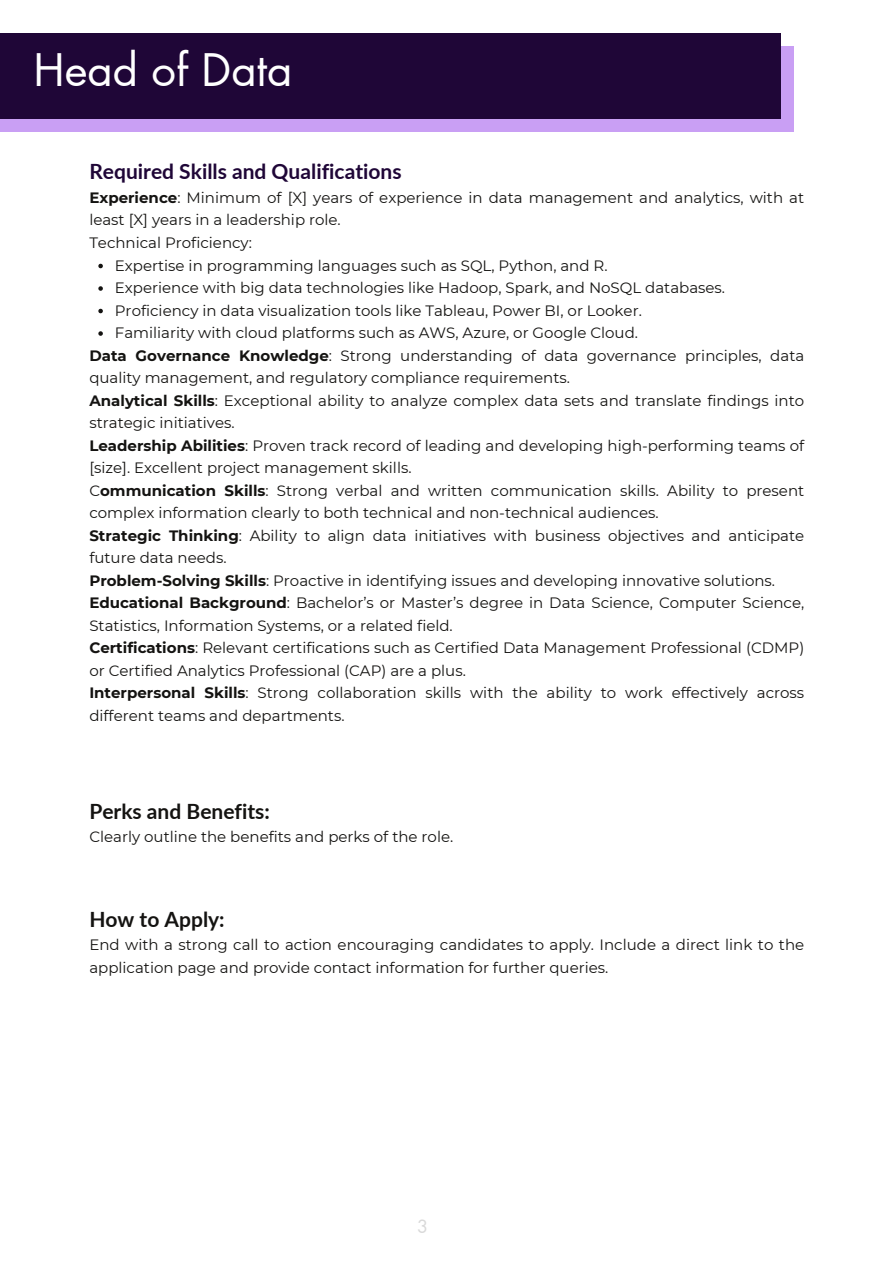
<style>
.page{position:relative;width:894px;height:1264px;background:#fff}
.page>*{position:absolute;margin:0;border:0;box-sizing:border-box;transform-origin:0 0}
.t1{font:43.8px "Futura LT Pro";color:#fff}
.t2{font:700 21px "Lato";color:#1f0637}
.t3{font:700 21px "Lato";color:#141311}
.t4{font:18px "Futura LT Pro";color:#d9d9d9}
.t5{font:15px/22.5px "Montserrat";color:#141311}
.s1{font-weight:700}
</style>
<div class="page">
<div style="left:0;top:46px;width:793px;height:86px;background:#c99ff4"></div>
<div style="left:0;top:33px;width:780px;height:85px;background:#1f0637"></div>
<svg style="left:98px;top:264px;width:5px;height:4px"></svg>
<svg style="left:98px;top:286px;width:5px;height:5px"></svg>
<svg style="left:98px;top:309px;width:5px;height:4px"></svg>
<svg style="left:98px;top:331px;width:5px;height:5px"></svg>
<h1 class="t1" style="left:34px;top:50px;width:260px">Head of Data</h1>
<p class="t2" style="left:89px;top:159px;width:314px">Required Skills and Qualifications</p>
<p class="t5" style="left:89px;top:186px;width:716px"><span class="s1">Experience</span>: Minimum of [X] years of experience in data management and analytics, with at least [X] years in a leadership role.</p>
<p class="t5" style="left:89px;top:231px;width:164px">Technical Proficiency:</p>
<p class="t5" style="left:115px;top:254px;width:494px">Expertise in programming languages such as SQL, Python, and R.</p>
<p class="t5" style="left:115px;top:276px;width:611px">Experience with big data technologies like Hadoop, Spark, and NoSQL databases.</p>
<p class="t5" style="left:115px;top:299px;width:528px">Proficiency in data visualization tools like Tableau, Power BI, or Looker.</p>
<p class="t5" style="left:115px;top:321px;width:524px">Familiarity with cloud platforms such as AWS, Azure, or Google Cloud.</p>
<p class="t5" style="left:89px;top:344px;width:716px"><span class="s1">Data Governance Knowledge</span>: Strong understanding of data governance principles, data quality management, and regulatory compliance requirements.</p>
<p class="t5" style="left:89px;top:389px;width:716px"><span class="s1">Analytical Skills</span>: Exceptional ability to analyze complex data sets and translate findings into strategic initiatives.</p>
<p class="t5" style="left:89px;top:434px;width:716px"><span class="s1">Leadership Abilities</span>: Proven track record of leading and developing high-performing teams of [size]. Excellent project management skills.</p>
<p class="t5" style="left:89px;top:479px;width:716px">C<span class="s1">ommunication Skills</span>: Strong verbal and written communication skills. Ability to present complex information clearly to both technical and non-technical audiences.</p>
<p class="t5" style="left:89px;top:524px;width:716px"><span class="s1">Strategic Thinking</span>: Ability to align data initiatives with business objectives and anticipate future data needs.</p>
<p class="t5" style="left:89px;top:569px;width:687px"><span class="s1">Problem-Solving Skills</span>: Proactive in identifying issues and developing innovative solutions.</p>
<p class="t5" style="left:89px;top:591px;width:716px"><span class="s1">Educational Background</span>: Bachelor’s or Master’s degree in Data Science, Computer Science,<br>Statistics, Information Systems, or a related field.</p>
<p class="t5" style="left:89px;top:636px;width:716px"><span class="s1">Certifications</span>: Relevant certifications such as Certified Data Management Professional (CDMP) or Certified Analytics Professional (CAP) are a plus.</p>
<p class="t5" style="left:89px;top:681px;width:716px"><span class="s1">Interpersonal Skills</span>: Strong collaboration skills with the ability to work effectively across different teams and departments.</p>
<p class="t3" style="left:89px;top:798px;width:182px">Perks and Benefits:</p>
<p class="t5" style="left:89px;top:825px;width:365px">Clearly outline the benefits and perks of the role.</p>
<p class="t3" style="left:89px;top:906px;width:137px">How to Apply:</p>
<p class="t5" style="left:89px;top:933px;width:716px">End with a strong call to action encouraging candidates to apply. Include a direct link to the application page and provide contact information for further queries.</p>
<p class="t4" style="left:417px;top:1218px;width:13px">3</p>
</div>
